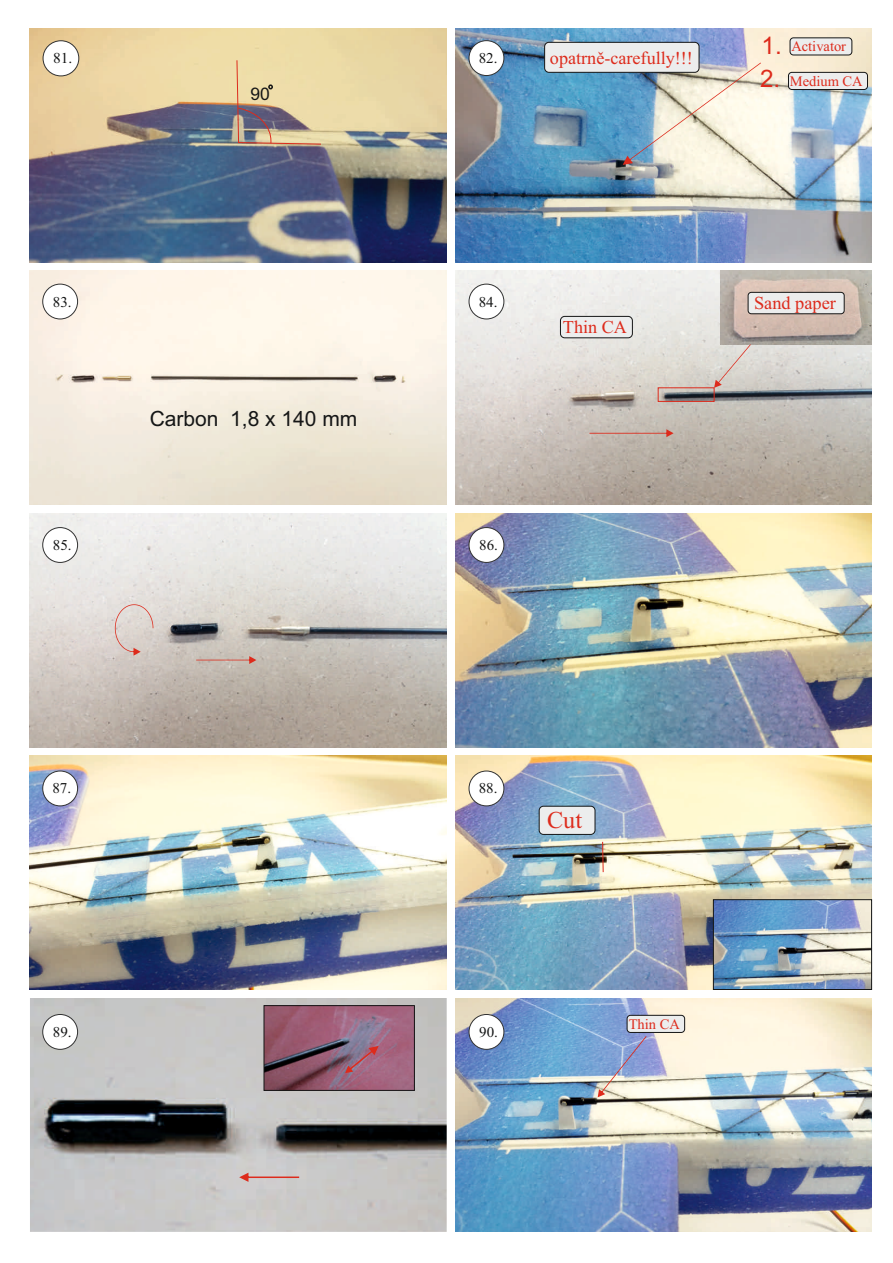
<style>
.page{position:relative;width:893px;height:1263px;background:#fff}
.page>*{position:absolute;margin:0;border:0;box-sizing:border-box;transform-origin:0 0}
.t1{font:24.15px "Times New Roman";color:#dd2b1c}
.t2{font:24.15px "Arial";color:#dd2b1c}
.t3{font:21px "Arial";color:#151616}
.t4{font:18.3px "Times New Roman";color:#dd2b1c}
.t5{font:18.15px "Times New Roman";color:#dd2b1c}
.t6{font:17.4px "Arial";color:#151616}
.t7{font:15.15px "Times New Roman";color:#151616}
.t8{font:15px "Times New Roman";color:#151616}
.t9{font:14.55px "Times New Roman";color:#dd2b1c}
.s1{font-family:"Arial";font-size:24.15px}
</style>
<div class="page">
<img style="left:455px;top:998px;width:417px;height:234px">
<div style="left:627px;top:1015px;width:58px;height:17px;background:#eceded;border:1px solid #151616;border-radius:3px"></div>
<svg style="left:598px;top:1036px;width:49px;height:61px;background:#a9b5d0"></svg>
<img style="left:30px;top:998px;width:417px;height:234px">
<img style="left:266px;top:1007px;width:147px;height:81px">
<div style="left:264px;top:1005px;width:151px;height:85px;border:1px solid #151616"></div>
<svg style="left:239px;top:1172px;width:60px;height:10px"></svg>
<svg style="left:345px;top:1046px;width:34px;height:27px"></svg>
<img style="left:455px;top:756px;width:417px;height:233px">
<img style="left:488px;top:841px;width:357px;height:32px">
<div style="left:539px;top:806px;width:56px;height:28px;background:#eceded;border:1px solid #151616;border-radius:4px"></div>
<img style="left:715px;top:901px;width:155px;height:87px">
<div style="left:713px;top:899px;width:159px;height:91px;border:1px solid #151616"></div>
<img style="left:30px;top:513px;width:417px;height:234px">
<svg style="left:115px;top:604px;width:38px;height:52px;background:#dbccc6"></svg>
<svg style="left:196px;top:656px;width:60px;height:8px"></svg>
<img style="left:455px;top:271px;width:417px;height:234px">
<svg style="left:589px;top:429px;width:85px;height:8px"></svg>
<div style="left:560px;top:316px;width:73px;height:22px;background:#eceded;border:1px solid #151616;border-radius:4px"></div>
<img style="left:720px;top:271px;width:152px;height:74px">
<div style="left:748px;top:292px;width:96px;height:22px;background:#eceded;border:1px solid #151616;border-radius:3px"></div>
<div style="left:658px;top:387px;width:56px;height:15px;border:1px solid #dd2b1c"></div>
<svg style="left:714px;top:344px;width:37px;height:44px;background:#d9cfc9"></svg>
<img style="left:30px;top:271px;width:417px;height:234px">
<img style="left:455px;top:28px;width:417px;height:234px">
<svg style="left:623px;top:63px;width:138px;height:102px;background:#cbd2ce"></svg>
<div style="left:788px;top:72px;width:80px;height:18px;background:#eceded;border:1px solid #151616;border-radius:3px"></div>
<div style="left:790px;top:38px;width:62px;height:17px;background:#eceded;border:1px solid #151616;border-radius:3px"></div>
<div style="left:544px;top:42px;width:155px;height:30px;background:#eceded;border:1px solid #151616;border-radius:4px"></div>
<img style="left:30px;top:756px;width:417px;height:233px">
<img style="left:455px;top:513px;width:417px;height:234px">
<div style="left:42px;top:284px;width:36px;height:35px;background:#fff;border:1px solid #323232;border-radius:50%"></div>
<div style="left:42px;top:527px;width:36px;height:36px;background:#fff;border:1px solid #323232;border-radius:50%"></div>
<div style="left:42px;top:771px;width:36px;height:35px;background:#fff;border:1px solid #323232;border-radius:50%"></div>
<div style="left:42px;top:1014px;width:36px;height:36px;background:#fff;border:1px solid #323232;border-radius:50%"></div>
<div style="left:469px;top:40px;width:35px;height:36px;background:#fff;border:1px solid #323232;border-radius:50%"></div>
<div style="left:469px;top:284px;width:35px;height:35px;background:#fff;border:1px solid #323232;border-radius:50%"></div>
<div style="left:469px;top:527px;width:35px;height:36px;background:#fff;border:1px solid #323232;border-radius:50%"></div>
<div style="left:469px;top:771px;width:35px;height:35px;background:#fff;border:1px solid #323232;border-radius:50%"></div>
<div style="left:469px;top:1014px;width:35px;height:36px;background:#fff;border:1px solid #323232;border-radius:50%"></div>
<img style="left:30px;top:28px;width:417px;height:234px">
<div style="left:43px;top:40px;width:36px;height:36px;background:#fff;border:1px solid #323232;border-radius:50%"></div>
<svg style="left:236px;top:60px;width:86px;height:85px;background:#cfbc99"></svg>
<p class="t7" style="left:53px;top:53px;width:21px">81.</p>
<p class="t6" style="left:250px;top:87px;width:21px">90</p>
<p class="t8" style="left:479px;top:53px;width:20px">82.</p>
<p class="t5" style="left:550px;top:51px;width:145px">opatrně-carefully!!!</p>
<p class="t9" style="left:762px;top:41px;width:86px"><span class="s1">1.</span> Activator</p>
<h1 class="t2" style="left:760px;top:70px;width:22px">2.</h1>
<p class="t9" style="left:790px;top:76px;width:74px">Medium CA</p>
<p class="t8" style="left:53px;top:296px;width:20px">83.</p>
<p class="t8" style="left:479px;top:296px;width:20px">84.</p>
<p class="t4" style="left:754px;top:296px;width:84px">Sand paper</p>
<p class="t5" style="left:563px;top:321px;width:65px">Thin CA</p>
<h2 class="t3" style="left:150px;top:411px;width:209px">Carbon 1,8 x 140 mm</h2>
<p class="t8" style="left:53px;top:540px;width:20px">85.</p>
<p class="t8" style="left:479px;top:540px;width:20px">86.</p>
<p class="t8" style="left:52px;top:783px;width:20px">87.</p>
<p class="t8" style="left:479px;top:783px;width:20px">88.</p>
<h1 class="t1" style="left:547px;top:811px;width:36px">Cut</h1>
<p class="t8" style="left:53px;top:1026px;width:20px">89.</p>
<p class="t8" style="left:479px;top:1026px;width:20px">90.</p>
<p class="t9" style="left:629px;top:1019px;width:53px">Thin CA</p>
</div>
